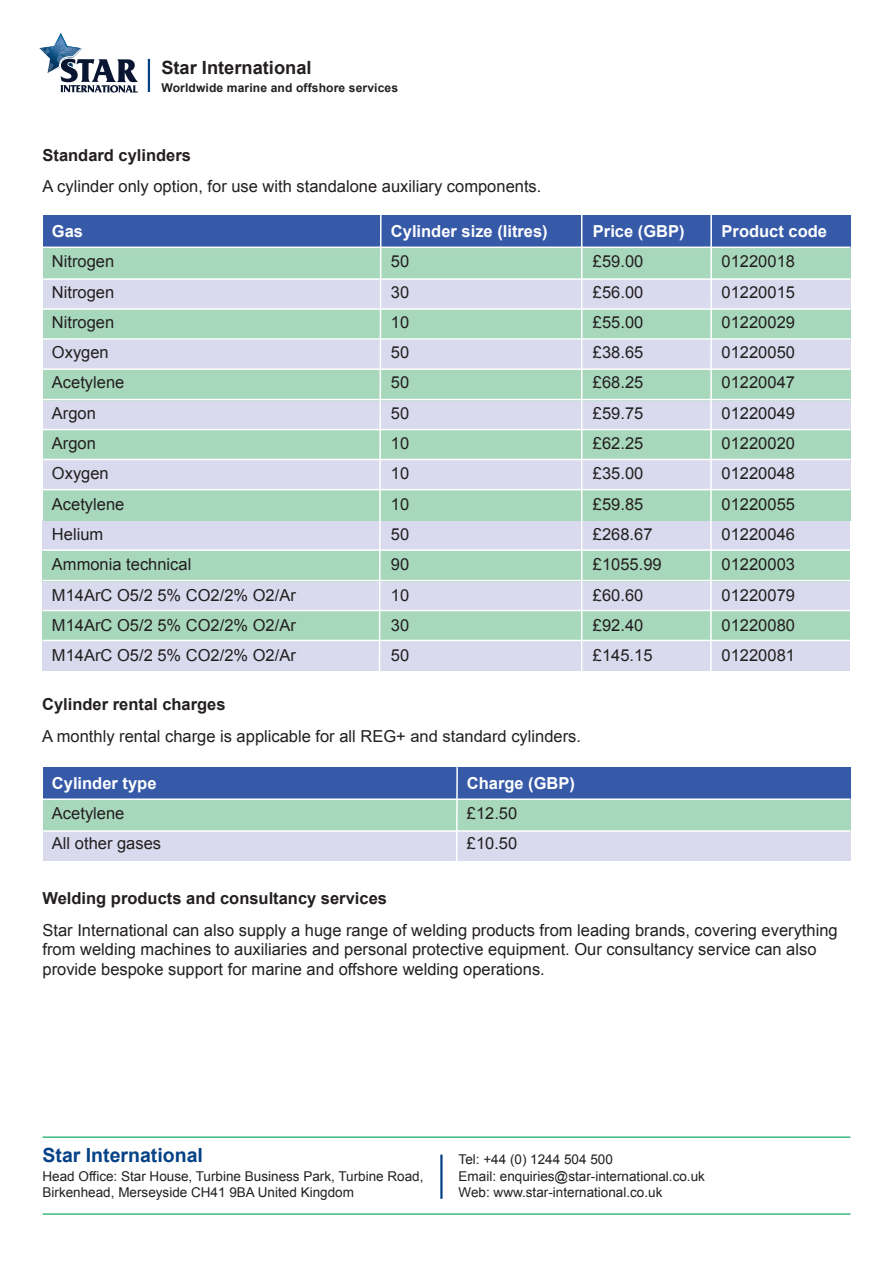
<style>
.page{position:relative;width:893px;height:1263px;background:#fff}
.page>*{position:absolute;margin:0;border:0;box-sizing:border-box;transform-origin:0 0}
.t1{font:700 19.5px "Arial";color:#054286}
.t2{font:700 18.3px "Arial";color:#231f20}
.t3{font:16.5px/19.8px "Arial";color:#231f20}
.t4{font:700 16.5px "Arial";color:#fff}
.t5{font:700 16.5px "Arial";color:#231f20}
.t6{font:13.5px "Arial";color:#231f20}
.t7{font:700 12.15px "Arial";letter-spacing:.01em;color:#231f20}
.s1{font-weight:700}
</style>
<div class="page">
<div style="left:43px;top:581px;width:807px;height:29px;background:#d9daed"></div>
<div style="left:43px;top:641px;width:807px;height:30px;background:#d9daed"></div>
<div style="left:43px;top:610px;width:807px;height:31px;background:#a8d8bc"></div>
<hr style="left:43px;top:610px;width:807px;height:1px;background:#fff">
<hr style="left:43px;top:640px;width:807px;height:1px;background:#fff">
<div style="left:43px;top:520px;width:807px;height:30px;background:#d9daed"></div>
<div style="left:43px;top:550px;width:807px;height:31px;background:#a8d8bc"></div>
<hr style="left:43px;top:549px;width:807px;height:2px;background:#fff">
<hr style="left:43px;top:580px;width:807px;height:1px;background:#fff">
<div style="left:43px;top:400px;width:807px;height:29px;background:#d9daed"></div>
<div style="left:43px;top:460px;width:807px;height:30px;background:#d9daed"></div>
<div style="left:43px;top:429px;width:807px;height:31px;background:#a8d8bc"></div>
<div style="left:43px;top:490px;width:807px;height:31px;background:#a8d8bc"></div>
<hr style="left:43px;top:429px;width:807px;height:1px;background:#fff">
<hr style="left:43px;top:459px;width:807px;height:1px;background:#fff">
<hr style="left:43px;top:489px;width:807px;height:1px;background:#fff">
<hr style="left:43px;top:1136px;width:807px;height:2px;background:#3eba83">
<svg style="left:39px;top:33px;width:99px;height:60px"></svg>
<hr style="left:148px;top:59px;width:2px;height:33px;background:#054286">
<hr style="left:440px;top:1154px;width:3px;height:45px;background:#054286">
<hr style="left:43px;top:1213px;width:807px;height:2px;background:#3eba83">
<div style="left:43px;top:279px;width:807px;height:30px;background:#d9daed"></div>
<div style="left:43px;top:339px;width:807px;height:30px;background:#d9daed"></div>
<div style="left:43px;top:309px;width:807px;height:30px;background:#a8d8bc"></div>
<div style="left:43px;top:369px;width:807px;height:31px;background:#a8d8bc"></div>
<div style="left:43px;top:247px;width:807px;height:32px;background:#a8d8bc"></div>
<div style="left:43px;top:215px;width:807px;height:32px;background:#365aa8"></div>
<hr style="left:43px;top:247px;width:807px;height:1px;background:#fff">
<hr style="left:43px;top:278px;width:807px;height:2px;background:#fff">
<hr style="left:43px;top:308px;width:807px;height:2px;background:#fff">
<hr style="left:43px;top:338px;width:807px;height:2px;background:#fff">
<hr style="left:43px;top:368px;width:807px;height:2px;background:#fff">
<svg style="left:378px;top:215px;width:4px;height:456px"></svg>
<hr style="left:581px;top:213px;width:1px;height:458px;background:#fff">
<hr style="left:710px;top:212px;width:2px;height:459px;background:#fff">
<hr style="left:43px;top:399px;width:807px;height:1px;background:#fff">
<div style="left:43px;top:831px;width:807px;height:30px;background:#d9daed"></div>
<div style="left:43px;top:799px;width:807px;height:32px;background:#a8d8bc"></div>
<div style="left:43px;top:767px;width:807px;height:32px;background:#365aa8"></div>
<hr style="left:43px;top:798px;width:807px;height:2px;background:#fff">
<hr style="left:43px;top:830px;width:807px;height:2px;background:#fff">
<svg style="left:455px;top:767px;width:4px;height:94px"></svg>
<p class="t2" style="left:161px;top:57px;width:152px">Star International</p>
<p class="t7" style="left:161px;top:81px;width:238px">Worldwide marine and offshore services</p>
<p class="t5" style="left:43px;top:146px;width:150px">Standard cylinders</p>
<p class="t3" style="left:43px;top:177px;width:500px">A cylinder only option, for use with standalone auxiliary components.</p>
<p class="t4" style="left:52px;top:222px;width:33px">Gas</p>
<p class="t4" style="left:391px;top:222px;width:158px">Cylinder size (litres)</p>
<p class="t4" style="left:593px;top:222px;width:93px">Price (GBP)</p>
<p class="t4" style="left:722px;top:222px;width:107px">Product code</p>
<p class="t3" style="left:52px;top:252px;width:64px">Nitrogen</p>
<p class="t3" style="left:391px;top:252px;width:20px">50</p>
<p class="t3" style="left:593px;top:251px;width:52px">£59.00</p>
<p class="t3" style="left:722px;top:252px;width:75px">01220018</p>
<p class="t3" style="left:52px;top:282px;width:64px">Nitrogen</p>
<p class="t3" style="left:391px;top:282px;width:20px">30</p>
<p class="t3" style="left:593px;top:282px;width:52px">£56.00</p>
<p class="t3" style="left:722px;top:282px;width:75px">01220015</p>
<p class="t3" style="left:52px;top:312px;width:64px">Nitrogen</p>
<p class="t3" style="left:391px;top:312px;width:20px">10</p>
<p class="t3" style="left:593px;top:312px;width:52px">£55.00</p>
<p class="t3" style="left:722px;top:312px;width:75px">01220029</p>
<p class="t3" style="left:52px;top:342px;width:58px">Oxygen</p>
<p class="t3" style="left:391px;top:342px;width:20px">50</p>
<p class="t3" style="left:593px;top:342px;width:52px">£38.65</p>
<p class="t3" style="left:722px;top:342px;width:75px">01220050</p>
<p class="t3" style="left:52px;top:373px;width:74px">Acetylene</p>
<p class="t3" style="left:391px;top:373px;width:20px">50</p>
<p class="t3" style="left:593px;top:373px;width:52px">£68.25</p>
<p class="t3" style="left:722px;top:373px;width:75px">01220047</p>
<p class="t3" style="left:52px;top:403px;width:46px">Argon</p>
<p class="t3" style="left:391px;top:403px;width:20px">50</p>
<p class="t3" style="left:593px;top:403px;width:52px">£59.75</p>
<p class="t3" style="left:722px;top:403px;width:75px">01220049</p>
<p class="t3" style="left:52px;top:433px;width:46px">Argon</p>
<p class="t3" style="left:391px;top:433px;width:20px">10</p>
<p class="t3" style="left:593px;top:433px;width:52px">£62.25</p>
<p class="t3" style="left:722px;top:433px;width:75px">01220020</p>
<p class="t3" style="left:52px;top:464px;width:58px">Oxygen</p>
<p class="t3" style="left:391px;top:464px;width:20px">10</p>
<p class="t3" style="left:593px;top:464px;width:52px">£35.00</p>
<p class="t3" style="left:722px;top:464px;width:75px">01220048</p>
<p class="t3" style="left:52px;top:494px;width:74px">Acetylene</p>
<p class="t3" style="left:391px;top:494px;width:20px">10</p>
<p class="t3" style="left:593px;top:494px;width:52px">£59.85</p>
<p class="t3" style="left:722px;top:494px;width:75px">01220055</p>
<p class="t3" style="left:52px;top:524px;width:53px">Helium</p>
<p class="t3" style="left:391px;top:524px;width:20px">50</p>
<p class="t3" style="left:593px;top:524px;width:61px">£268.67</p>
<p class="t3" style="left:722px;top:524px;width:75px">01220046</p>
<p class="t3" style="left:52px;top:555px;width:141px">Ammonia technical</p>
<p class="t3" style="left:391px;top:555px;width:20px">90</p>
<p class="t3" style="left:593px;top:554px;width:70px">£1055.99</p>
<p class="t3" style="left:722px;top:555px;width:75px">01220003</p>
<p class="t3" style="left:52px;top:585px;width:245px">M14ArC O5/2 5% CO2/2% O2/Ar</p>
<p class="t3" style="left:391px;top:585px;width:20px">10</p>
<p class="t3" style="left:593px;top:585px;width:52px">£60.60</p>
<p class="t3" style="left:722px;top:585px;width:75px">01220079</p>
<p class="t3" style="left:52px;top:615px;width:245px">M14ArC O5/2 5% CO2/2% O2/Ar</p>
<p class="t3" style="left:391px;top:615px;width:20px">30</p>
<p class="t3" style="left:593px;top:615px;width:52px">£92.40</p>
<p class="t3" style="left:722px;top:615px;width:75px">01220080</p>
<p class="t3" style="left:52px;top:645px;width:245px">M14ArC O5/2 5% CO2/2% O2/Ar</p>
<p class="t3" style="left:391px;top:645px;width:20px">50</p>
<p class="t3" style="left:593px;top:645px;width:61px">£145.15</p>
<p class="t3" style="left:722px;top:645px;width:75px">01220081</p>
<p class="t3" style="left:42px;top:688px;width:540px;line-height:31.8px"><span class="s1">Cylinder rental charges<br></span>A monthly rental charge is applicable for all REG+ and standard cylinders.</p>
<p class="t4" style="left:52px;top:774px;width:106px">Cylinder type</p>
<p class="t4" style="left:467px;top:774px;width:110px">Charge (GBP)</p>
<p class="t3" style="left:52px;top:803px;width:74px">Acetylene</p>
<p class="t3" style="left:467px;top:803px;width:52px">£12.50</p>
<p class="t3" style="left:52px;top:834px;width:111px">All other gases</p>
<p class="t3" style="left:467px;top:834px;width:52px">£10.50</p>
<p class="t5" style="left:43px;top:889px;width:346px">Welding products and consultancy services</p>
<p class="t3" style="left:43px;top:920px;width:797px">Star International can also supply a huge range of welding products from leading brands, covering everything from welding machines to auxiliaries and personal protective equipment. Our consultancy service can also provide bespoke support for marine and offshore welding operations.</p>
<p class="t1" style="left:43px;top:1144px;width:162px">Star International</p>
<p class="t6" style="left:43px;top:1168px;width:382px">Head Office: Star House, Turbine Business Park, Turbine Road,</p>
<p class="t6" style="left:43px;top:1184px;width:313px">Birkenhead, Merseyside CH41 9BA United Kingdom</p>
<p class="t6" style="left:459px;top:1152px;width:156px">Tel: +44 (0) 1244 504 500</p>
<p class="t6" style="left:459px;top:1168px;width:248px">Email: enquiries@star-international.co.uk</p>
<p class="t6" style="left:459px;top:1184px;width:205px">Web: www.star-international.co.uk</p>
</div>
